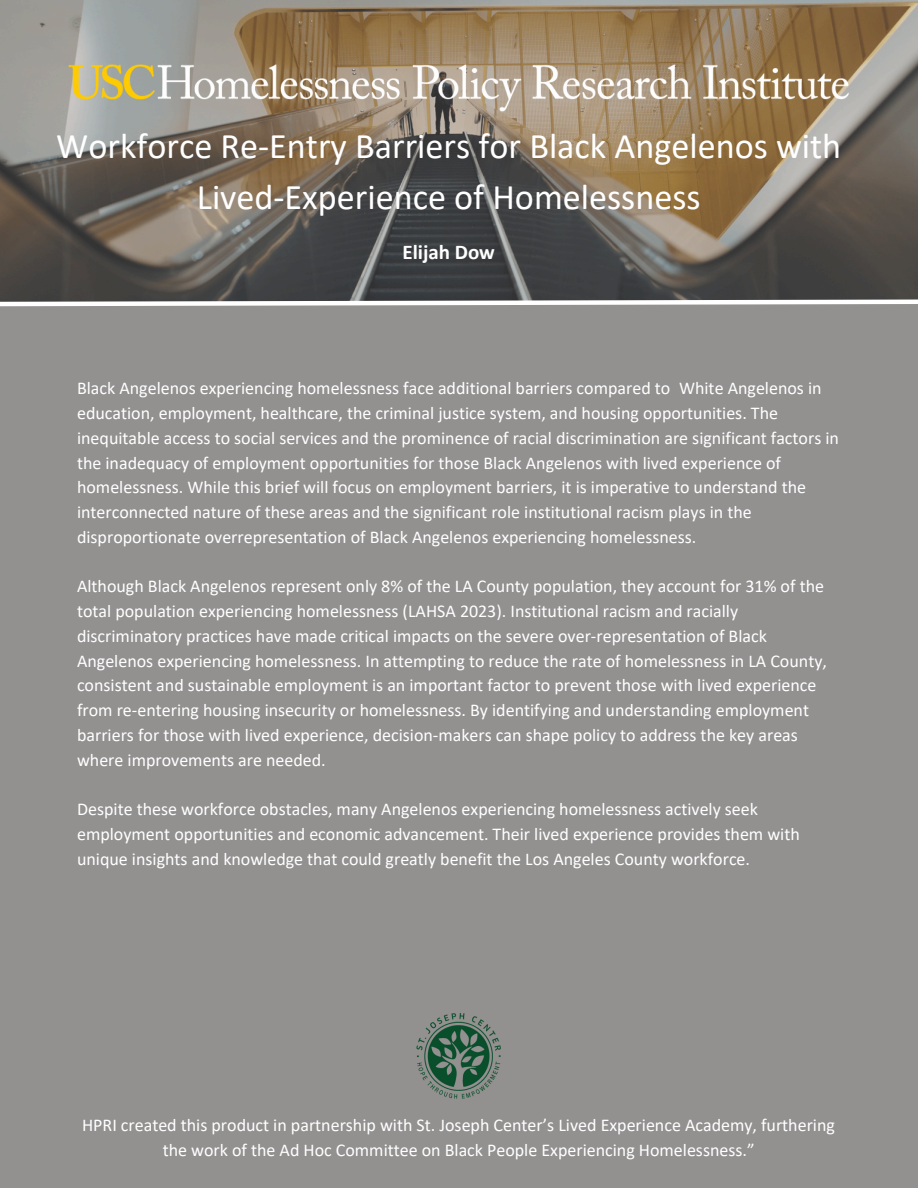
<style>
.page{position:relative;width:918px;height:1188px;background:#939090}
.page>*{position:absolute;margin:0;border:0;box-sizing:border-box;transform-origin:0 0}
.t1{font:36.15px/50.7px "Calibri";color:#fff;text-align:center}
.t2{font:700 21px "Calibri";color:#fff}
.t3{font:18px/24.8px "Calibri";color:#fff}
</style>
<div class="page">
<img style="left:0;top:0;width:918px;height:297px">
<img style="left:51px;top:48px;width:816px;height:81px">
<svg style="left:0;top:297px;width:918px;height:10px"></svg>
<img style="left:416px;top:1013px;width:85px;height:86px">
<p class="t1" style="left:56px;top:124px;width:786px">Workforce Re-Entry Barriers for Black Angelenos with<br>Lived-Experience of Homelessness</p>
<h1 class="t2" style="left:403px;top:243px;width:94px">Elijah Dow</h1>
<h2 class="t3" style="left:77px;top:377px;width:763px">Black Angelenos experiencing homelessness face additional barriers compared to White Angelenos in education, employment, healthcare, the criminal justice system, and housing opportunities. The inequitable access to social services and the prominence of racial discrimination are significant factors in the inadequacy of employment opportunities for those Black Angelenos with lived experience of homelessness. While this brief will focus on employment barriers, it is imperative to understand the interconnected nature of these areas and the significant role institutional racism plays in the disproportionate overrepresentation of Black Angelenos experiencing homelessness.</h2>
<p class="t3" style="left:77px;top:575px;width:751px">Although Black Angelenos represent only 8% of the LA County population, they account for 31% of the total population experiencing homelessness (LAHSA 2023). Institutional racism and racially discriminatory practices have made critical impacts on the severe over-representation of Black Angelenos experiencing homelessness. In attempting to reduce the rate of homelessness in LA County, consistent and sustainable employment is an important factor to prevent those with lived experience from re-entering housing insecurity or homelessness. By identifying and understanding employment barriers for those with lived experience, decision-makers can shape policy to address the key areas where improvements are needed.</p>
<p class="t3" style="left:77px;top:798px;width:724px">Despite these workforce obstacles, many Angelenos experiencing homelessness actively seek employment opportunities and economic advancement. Their lived experience provides them with unique insights and knowledge that could greatly benefit the Los Angeles County workforce.</p>
<p class="t3" style="left:82px;top:1114px;width:754px;text-align:center">HPRI created this product in partnership with St. Joseph Center’s Lived Experience Academy, furthering the work of the Ad Hoc Committee on Black People Experiencing Homelessness.”</p>
</div>
